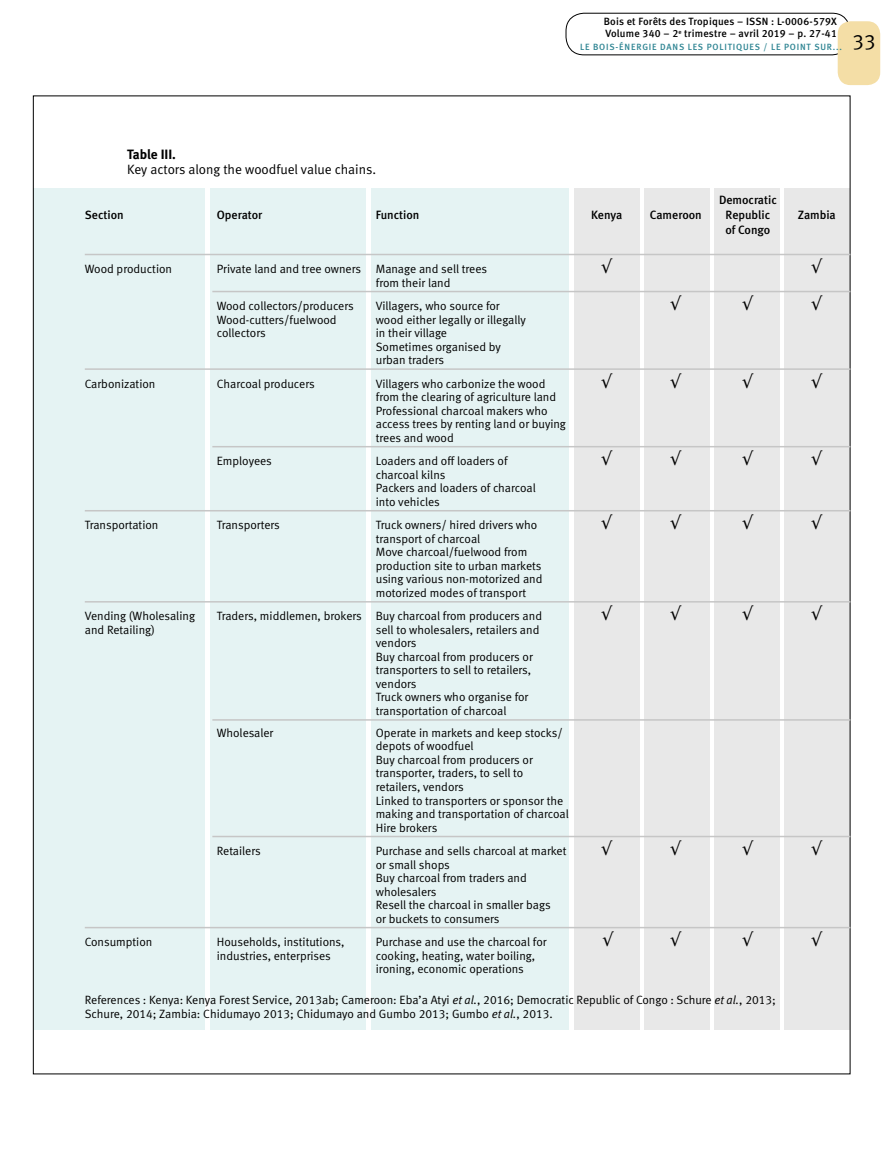
<style>
.page{position:relative;width:893px;height:1149px;background:#fff}
.page>*{position:absolute;margin:0;border:0;box-sizing:border-box;transform-origin:0 0}
.t1{font:21px "Meta Normal LF";color:#000}
.t2{font:13.5px "Meta Normal LF";color:#000}
.t3{font:13.5px "Meta Bold LF";color:#000}
.t4{font:12px/13.5px "Meta Normal LF";color:#000}
.t5{font:12px "Meta Medium LF";color:#000}
.t6{font:10.5px/12px "Meta Medium LF";letter-spacing:.02em;color:#000}
.t7{font:9px "Meta Medium LF";letter-spacing:.09em;color:#2f8593}
.s1{font-style:italic}
</style>
<div class="page">
<div style="left:566px;top:13px;width:284px;height:42px;border:1px solid #000;border-radius:18px"></div>
<div style="left:838px;top:21px;width:42px;height:64px;background:#f4dea6;border-radius:13px"></div>
<div style="left:33px;top:188px;width:171px;height:841px;background:#e5f3f3"></div>
<div style="left:210px;top:188px;width:156px;height:841px;background:#e5f3f3"></div>
<div style="left:371px;top:188px;width:198px;height:841px;background:#e5f3f3"></div>
<div style="left:714px;top:188px;width:66px;height:841px;background:#e8e8e8"></div>
<div style="left:784px;top:188px;width:66px;height:841px;background:#e8e8e8"></div>
<div style="left:644px;top:188px;width:66px;height:841px;background:#e8e8e8"></div>
<div style="left:574px;top:188px;width:65px;height:841px;background:#e8e8e8"></div>
<hr style="left:85px;top:254px;width:765px;height:1px;background:#c6c6c6">
<hr style="left:212px;top:291px;width:638px;height:1px;background:#c6c6c6">
<hr style="left:85px;top:368px;width:765px;height:2px;background:#c6c6c6">
<hr style="left:212px;top:446px;width:638px;height:1px;background:#c6c6c6">
<hr style="left:85px;top:510px;width:765px;height:1px;background:#c6c6c6">
<hr style="left:85px;top:601px;width:765px;height:1px;background:#c6c6c6">
<hr style="left:212px;top:719px;width:638px;height:1px;background:#c6c6c6">
<hr style="left:212px;top:835px;width:638px;height:2px;background:#c6c6c6">
<hr style="left:85px;top:926px;width:765px;height:2px;background:#c6c6c6">
<p class="t3" style="left:127px;top:147px;width:50px">Table III.</p>
<p class="t2" style="left:127px;top:162px;width:250px">Key actors along the woodfuel value chains.</p>
<p class="t6" style="left:604px;top:16px;width:235px">Bois et Forêts des Tropiques – ISSN : L-0006-579X<br>Volume 340 – 2<sup>e</sup> trimestre – avril 2019 – p. 27-41</p>
<p class="t7" style="left:580px;top:41px;width:263px">LE BOIS-ÉNERGIE DANS LES POLITIQUES / LE POINT SUR...</p>
<h1 class="t1" style="left:852px;top:30px;width:25px">33</h1>
<p class="t5" style="left:719px;top:193px;width:59px">Democratic</p>
<p class="t5" style="left:85px;top:208px;width:40px">Section</p>
<p class="t5" style="left:217px;top:208px;width:47px">Operator</p>
<p class="t5" style="left:376px;top:208px;width:45px">Function</p>
<p class="t5" style="left:591px;top:208px;width:33px">Kenya</p>
<p class="t5" style="left:650px;top:208px;width:53px">Cameroon</p>
<p class="t5" style="left:726px;top:208px;width:46px">Republic</p>
<p class="t5" style="left:798px;top:208px;width:39px">Zambia</p>
<p class="t5" style="left:725px;top:223px;width:46px">of Congo</p>
<p class="t4" style="left:85px;top:262px;width:89px">Wood production</p>
<p class="t4" style="left:217px;top:262px;width:272px">Private land and tree owners Manage and sell trees</p>
<p class="t4" style="left:376px;top:275px;width:76px">from their land</p>
<p class="t4" style="left:217px;top:299px;width:138px">Wood collectors/producers</p>
<p class="t4" style="left:376px;top:299px;width:125px">Villagers, who source for</p>
<p class="t4" style="left:217px;top:312px;width:121px">Wood-cutters/fuelwood</p>
<p class="t4" style="left:376px;top:312px;width:152px">wood either legally or illegally</p>
<p class="t4" style="left:217px;top:326px;width:50px">collectors</p>
<p class="t4" style="left:376px;top:326px;width:127px">in their village<br>Sometimes organised by urban traders</p>
<p class="t4" style="left:85px;top:376px;width:72px">Carbonization</p>
<p class="t4" style="left:217px;top:376px;width:99px">Charcoal producers</p>
<p class="t4" style="left:376px;top:376px;width:171px">Villagers who carbonize the wood</p>
<p class="t4" style="left:376px;top:390px;width:192px">from the clearing of agriculture land<br>Professional charcoal makers who access trees by renting land or buying trees and wood</p>
<p class="t4" style="left:217px;top:454px;width:57px">Employees</p>
<p class="t4" style="left:376px;top:454px;width:133px">Loaders and off loaders of</p>
<p class="t4" style="left:376px;top:467px;width:161px">charcoal kilns<br>Packers and loaders of charcoal into vehicles</p>
<p class="t4" style="left:85px;top:518px;width:75px">Transportation</p>
<p class="t4" style="left:217px;top:518px;width:65px">Transporters</p>
<p class="t4" style="left:376px;top:518px;width:163px">Truck owners/ hired drivers who</p>
<p class="t4" style="left:376px;top:531px;width:168px">transport of charcoal<br>Move charcoal/fuelwood from production site to urban markets using various non-motorized and motorized modes of transport</p>
<p class="t4" style="left:85px;top:609px;width:112px">Vending (Wholesaling</p>
<p class="t4" style="left:217px;top:609px;width:327px">Traders, middlemen, brokers Buy charcoal from producers and</p>
<p class="t4" style="left:85px;top:622px;width:72px">and Retailing)</p>
<p class="t4" style="left:376px;top:622px;width:165px">sell to wholesalers, retailers and vendors<br>Buy charcoal from producers or transporters to sell to retailers, vendors<br>Truck owners who organise for transportation of charcoal</p>
<p class="t4" style="left:217px;top:725px;width:58px">Wholesaler</p>
<p class="t4" style="left:376px;top:725px;width:194px">Operate in markets and keep stocks/ depots of woodfuel<br>Buy charcoal from producers or transporter, traders, to sell to retailers, vendors<br>Linked to transporters or sponsor the making and transportation of charcoal<br>Hire brokers</p>
<p class="t4" style="left:217px;top:843px;width:46px">Retailers</p>
<p class="t4" style="left:376px;top:843px;width:192px">Purchase and sells charcoal at market</p>
<p class="t4" style="left:376px;top:857px;width:176px">or small shops<br>Buy charcoal from traders and wholesalers<br>Resell the charcoal in smaller bags or buckets to consumers</p>
<p class="t4" style="left:85px;top:934px;width:69px">Consumption</p>
<p class="t4" style="left:217px;top:934px;width:129px">Households, institutions,</p>
<p class="t4" style="left:376px;top:934px;width:172px">Purchase and use the charcoal for</p>
<p class="t4" style="left:217px;top:948px;width:116px">industries, enterprises</p>
<p class="t4" style="left:376px;top:948px;width:161px">cooking, heating, water boiling, ironing, economic operations</p>
<p class="t4" style="left:85px;top:993px;width:693px">References : Kenya: Kenya Forest Service, 2013ab; Cameroon: Eba’a Atyi <span class="s1">et al.</span>, 2016; Democratic Republic of Congo : Schure <span class="s1">et al.</span>, 2013;<br>Schure, 2014; Zambia: Chidumayo 2013; Chidumayo and Gumbo 2013; Gumbo <span class="s1">et al.</span>, 2013.</p>
</div>
